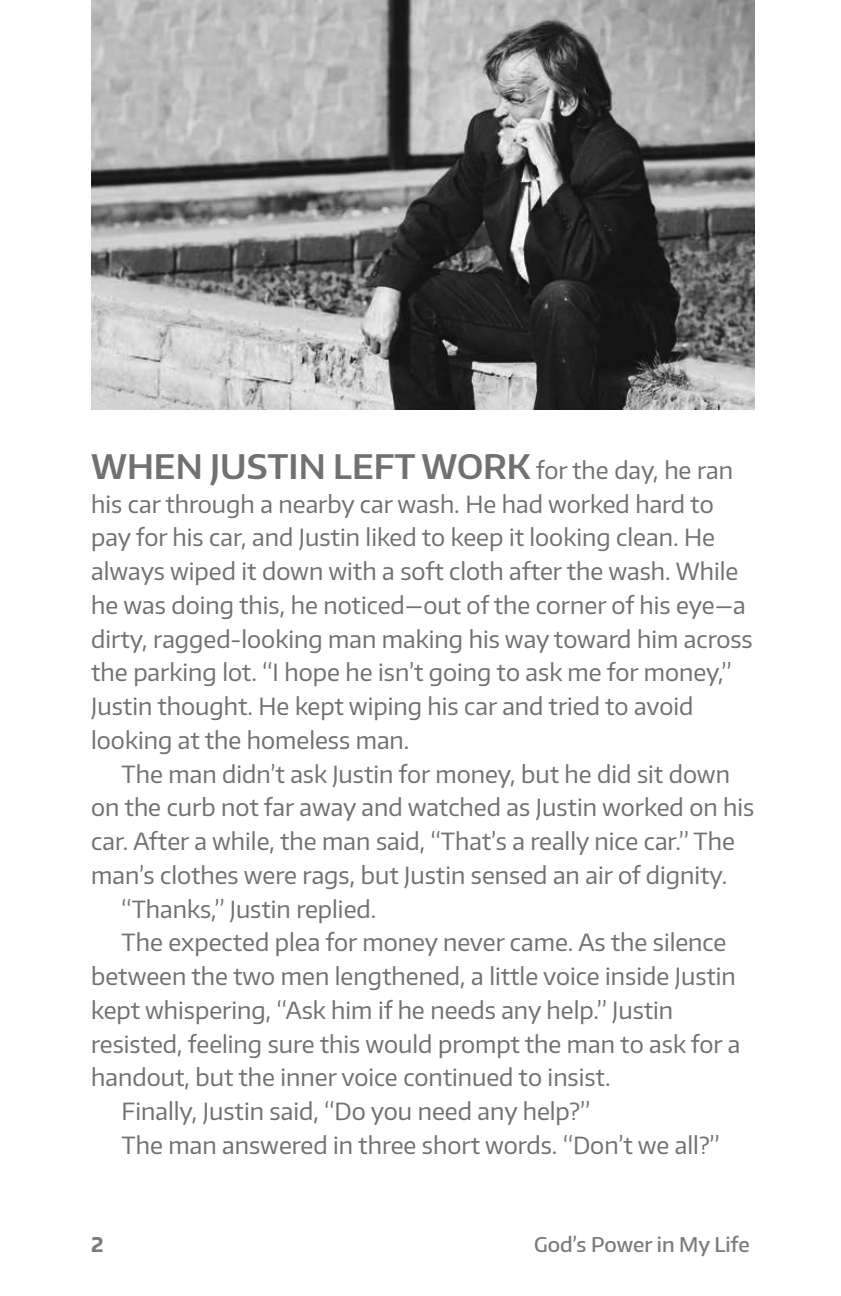
<style>
.page{position:relative;width:841px;height:1296px;background:#fff}
.page>*{position:absolute;margin:0;border:0;box-sizing:border-box;transform-origin:0 0}
.Opener{font:600 33.75px "Encode Sans";color:#717171}
.Opener-2{font:23.62px/33.8px "Encode Sans";color:#717171}
.t1{font:500 20.25px "Encode Sans";color:#7b7b7b}
.t2{font:700 20.25px "Encode Sans";color:#7b7b7b}
.s1{font-weight:400;font-size:23.62px}
</style>
<div class="page">
<img style="left:91px;top:0;width:663px;height:410px">
<p class="Opener" style="left:91px;top:444px;width:643px">WHEN JUSTIN LEFT WORK <span class="s1">for the day, he ran</span></p>
<p class="Opener-2" style="left:91px;top:486px;width:663px">his car through a nearby car wash. He had worked hard to pay for his car, and Justin liked to keep it looking clean. He always wiped it down with a soft cloth after the wash. While he was doing this, he noticed—out of the corner of his eye—a dirty, ragged-looking man making his way toward him across the parking lot. “I hope he isn’t going to ask me for money,” Justin thought. He kept wiping his car and tried to avoid looking at the homeless man.</p>
<p class="Opener-2" style="left:91px;top:756px;width:664px;text-indent:30px">The man didn’t ask Justin for money, but he did sit down on the curb not far away and watched as Justin worked on his car. After a while, the man said, “That’s a really nice car.” The man’s clothes were rags, but Justin sensed an air of dignity.</p>
<p class="Opener-2" style="left:122px;top:891px;width:256px">“Thanks,” Justin replied.</p>
<p class="Opener-2" style="left:91px;top:925px;width:650px;text-indent:30px">The expected plea for money never came. As the silence between the two men lengthened, a little voice inside Justin kept whispering, “Ask him if he needs any help.” Justin resisted, feeling sure this would prompt the man to ask for a handout, but the inner voice continued to insist.</p>
<p class="Opener-2" style="left:122px;top:1094px;width:470px">Finally, Justin said, “Do you need any help?”</p>
<p class="Opener-2" style="left:122px;top:1127px;width:599px">The man answered in three short words. “Don’t we all?”</p>
<p class="t2" style="left:91px;top:1231px;width:14px">2</p>
<p class="t1" style="left:534px;top:1231px;width:217px">God’s Power in My Life</p>
</div>
